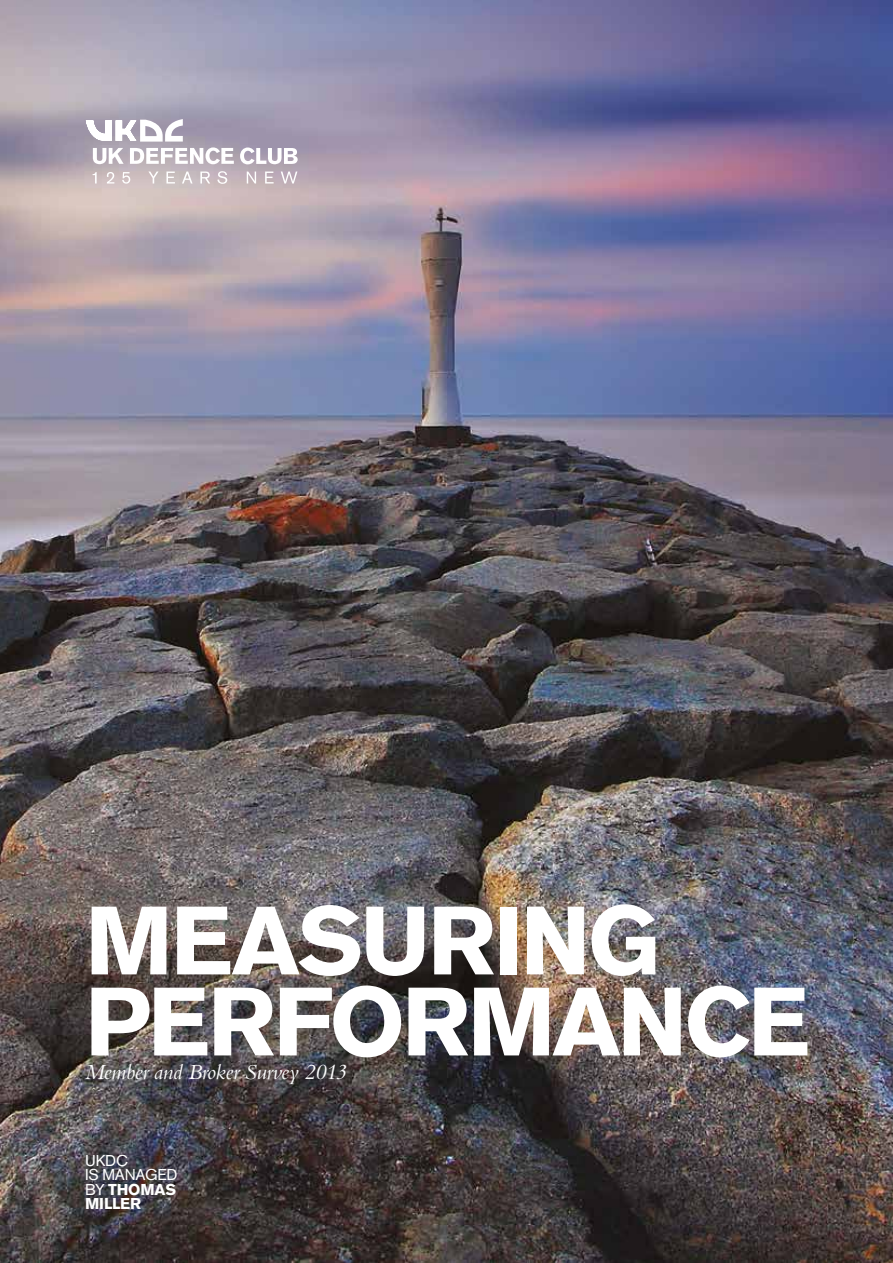
<style>
.page{position:relative;width:893px;height:1263px;background:#fff}
.page>*{position:absolute;margin:0;border:0;box-sizing:border-box;transform-origin:0 0}
.t1{font:700 96px/81px "Akzidenz Grotesk BE";letter-spacing:-.03em;color:#fff}
.t2{font:italic 22.5px "Bembo";letter-spacing:-.015em;color:#fff}
.t3{font:15.6px/14.1px "Akzidenz Grotesk BE";letter-spacing:-.01em;color:#fff}
.s1{font-weight:700}
</style>
<div class="page">
<img style="left:0;top:0;width:893px;height:1263px">
<svg style="left:86px;top:119px;width:212px;height:65px"></svg>
<h1 class="t1" style="left:85px;top:901px;width:726px">MEASURING<br>PERFORMANCE</h1>
<h2 class="t2" style="left:85px;top:1059px;width:263px">Member and Broker Survey 2013</h2>
<p class="t3" style="left:85px;top:1154px;width:94px">UKDC<br>IS MANAGED<br>BY <span class="s1">THOMAS<br>MILLER</span></p>
</div>
